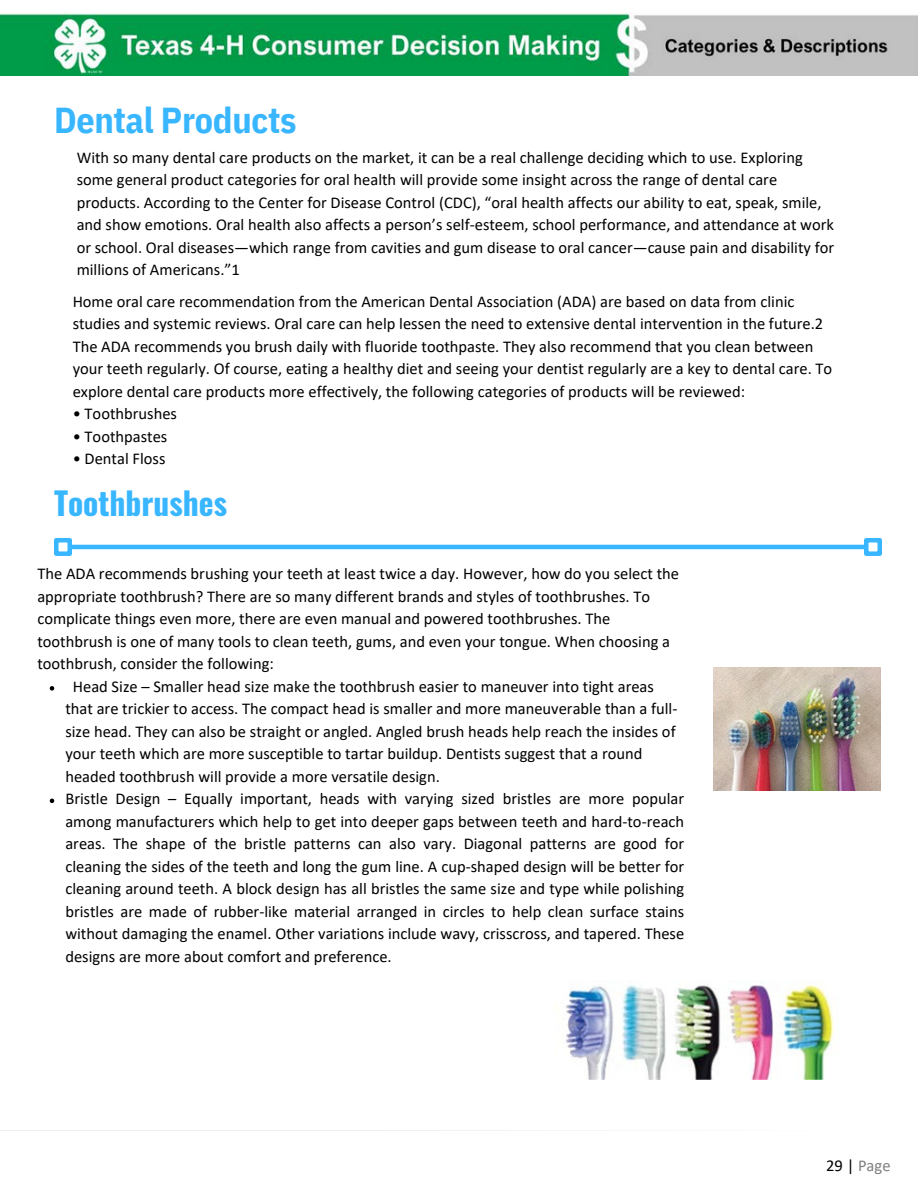
<style>
.page{position:relative;width:918px;height:1188px;background:#fff}
.page>*{position:absolute;margin:0;border:0;box-sizing:border-box;transform-origin:0 0}
.t1{font:700 36px "IBM Plex Sans Cond";letter-spacing:-.01em;color:#38b6ff}
.t2{font:700 31.5px "Oswald";color:#38b6ff}
.t3{font:16.5px/22.5px "Calibri";color:#000}
.t4{font:16.5px "Calibri";color:#808080}
.s1{color:#000}
</style>
<div class="page">
<img style="left:0;top:13px;width:917px;height:62px">
<hr style="left:71px;top:545px;width:794px;height:4px;background:#38b6ff">
<div style="left:54px;top:538px;width:18px;height:18px;border:5px solid #38b6ff"></div>
<div style="left:864px;top:538px;width:18px;height:18px;border:5px solid #38b6ff"></div>
<img style="left:714px;top:668px;width:166px;height:123px">
<img style="left:565px;top:980px;width:269px;height:99px">
<svg style="left:50px;top:686px;width:4px;height:5px"></svg>
<svg style="left:50px;top:799px;width:4px;height:4px"></svg>
<p class="t1" style="left:54px;top:96px;width:244px">Dental Products</p>
<p class="t3" style="left:77px;top:147px;width:759px">With so many dental care products on the market, it can be a real challenge deciding which to use. Exploring some general product categories for oral health will provide some insight across the range of dental care products. According to the Center for Disease Control (CDC), “oral health affects our ability to eat, speak, smile, and show emotions. Oral health also affects a person’s self-esteem, school performance, and attendance at work or school. Oral diseases—which range from cavities and gum disease to oral cancer—cause pain and disability for millions of Americans.”1</p>
<p class="t3" style="left:73px;top:291px;width:761px">Home oral care recommendation from the American Dental Association (ADA) are based on data from clinic studies and systemic reviews. Oral care can help lessen the need to extensive dental intervention in the future.2<br>The ADA recommends you brush daily with fluoride toothpaste. They also recommend that you clean between your teeth regularly. Of course, eating a healthy diet and seeing your dentist regularly are a key to dental care. To explore dental care products more effectively, the following categories of products will be reviewed:</p>
<p class="t3" style="left:73px;top:404px;width:106px">• Toothbrushes</p>
<p class="t3" style="left:73px;top:426px;width:96px">• Toothpastes</p>
<p class="t3" style="left:73px;top:449px;width:94px">• Dental Floss</p>
<p class="t2" style="left:54px;top:478px;width:175px">Toothbrushes</p>
<p class="t3" style="left:37px;top:564px;width:643px">The ADA recommends brushing your teeth at least twice a day. However, how do you select the appropriate toothbrush? There are so many different brands and styles of toothbrushes. To complicate things even more, there are even manual and powered toothbrushes. The toothbrush is one of many tools to clean teeth, gums, and even your tongue. When choosing a toothbrush, consider the following:</p>
<p class="t3" style="left:65px;top:676px;width:613px;text-indent:7px">Head Size – Smaller head size make the toothbrush easier to maneuver into tight areas that are trickier to access. The compact head is smaller and more maneuverable than a full&shy;size head. They can also be straight or angled. Angled brush heads help reach the insides of your teeth which are more susceptible to tartar buildup. Dentists suggest that a round headed toothbrush will provide a more versatile design.</p>
<p class="t3" style="left:65px;top:789px;width:620px;text-align:justify">Bristle Design – Equally important, heads with varying sized bristles are more popular among manufacturers which help to get into deeper gaps between teeth and hard-to-reach areas. The shape of the bristle patterns can also vary. Diagonal patterns are good for cleaning the sides of the teeth and long the gum line. A cup-shaped design will be better for cleaning around teeth. A block design has all bristles the same size and type while polishing bristles are made of rubber-like material arranged in circles to help clean surface stains without damaging the enamel. Other variations include wavy, crisscross, and tapered. These designs are more about comfort and preference.</p>
<p class="t4" style="left:826px;top:1158px;width:66px"><span class="s1">29 |</span> Page</p>
</div>
